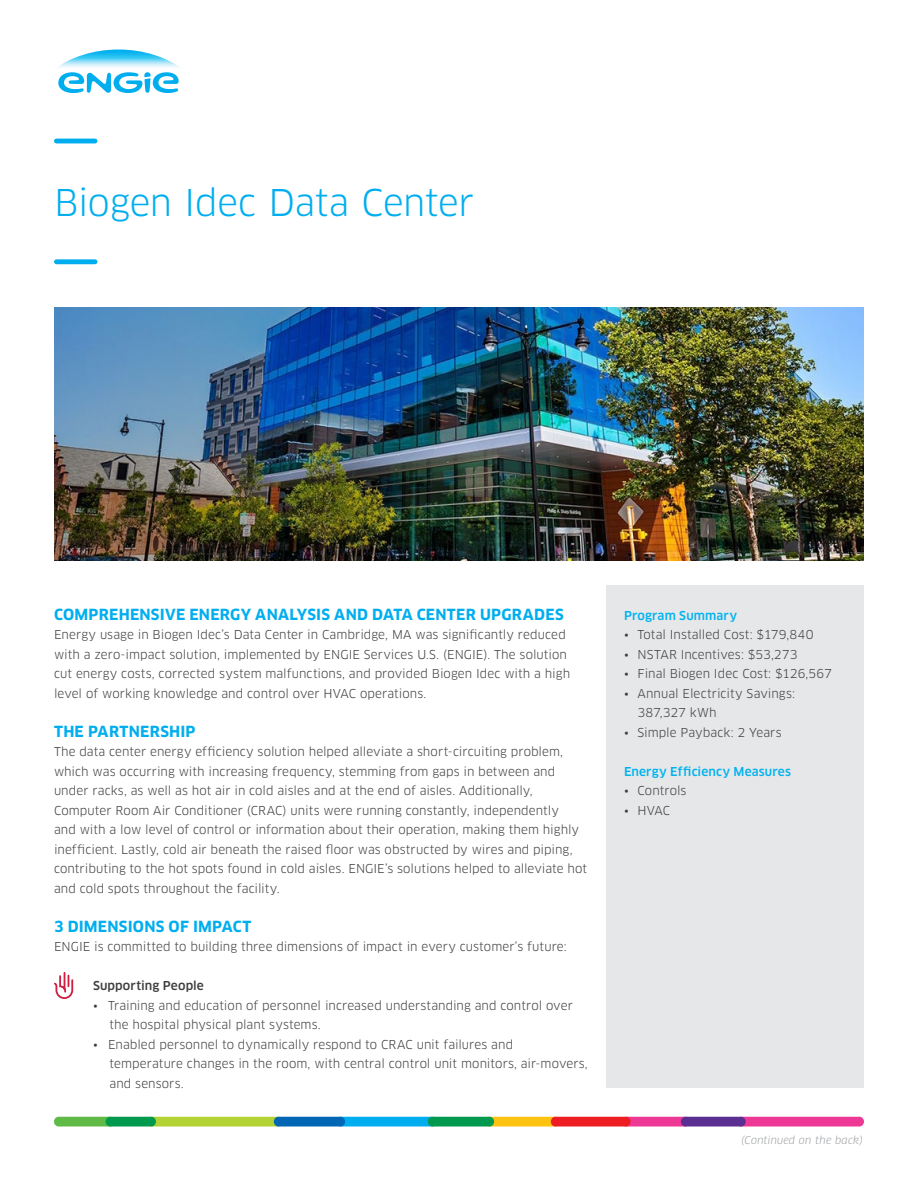
<style>
.page{position:relative;width:918px;height:1188px;background:#fff}
.page>*{position:absolute;margin:0;border:0;box-sizing:border-box;transform-origin:0 0}
.t1{font:36px "Clan OT";letter-spacing:-.015em;color:#00aeef}
.Body{font:700 15px "Clan OT";letter-spacing:.015em;color:#00aeef}
.Body-2{font:12px/19.5px "Clan OT";letter-spacing:.005em;color:#3e3e3f}
.t2{font:500 12px "Clan OT";letter-spacing:.01em;color:#00b3ef}
.Body-3{font:500 12px "Clan OT";letter-spacing:.01em;color:#3e3e3f}
.Footer_Date{font:italic 10.5px "Clan OT";letter-spacing:.015em;color:#939598}
</style>
<div class="page">
<svg style="left:58px;top:50px;width:121px;height:43px"></svg>
<img style="left:54px;top:308px;width:810px;height:253px">
<hr style="left:56px;top:139px;width:39px;height:4px;background:#00aeef">
<div style="left:56px;top:259px;width:39px;height:5px;background:#00aeef"></div>
<div style="left:606px;top:585px;width:258px;height:503px;background:#e6e7e9"></div>
<div style="left:736px;top:1117px;width:128px;height:9px;background:#ed3896;border-radius:5px"></div>
<div style="left:621px;top:1117px;width:69px;height:9px;background:#ed3896;border-radius:5px"></div>
<div style="left:485px;top:1117px;width:75px;height:9px;background:#fec210;border-radius:5px"></div>
<div style="left:551px;top:1117px;width:80px;height:9px;background:#ee1d23;border-radius:5px"></div>
<div style="left:336px;top:1117px;width:101px;height:9px;background:#00aeef;border-radius:5px"></div>
<div style="left:147px;top:1117px;width:136px;height:9px;background:#b3d234;border-radius:5px"></div>
<div style="left:54px;top:1117px;width:61px;height:9px;background:#60bb46;border-radius:5px"></div>
<div style="left:428px;top:1117px;width:66px;height:9px;background:#00994e;border-radius:5px"></div>
<div style="left:274px;top:1117px;width:71px;height:9px;background:#0166b3;border-radius:5px"></div>
<div style="left:106px;top:1117px;width:50px;height:9px;background:#00994e;border-radius:5px"></div>
<div style="left:681px;top:1117px;width:65px;height:9px;background:#5b2e91;border-radius:5px"></div>
<svg style="left:54px;top:972px;width:19px;height:27px"></svg>
<h1 class="t1" style="left:54px;top:181px;width:422px">Biogen Idec Data Center</h1>
<h2 class="Body" style="left:54px;top:605px;width:511px">COMPREHENSIVE ENERGY ANALYSIS AND DATA CENTER UPGRADES</h2>
<h2 class="Body-2" style="left:54px;top:625px;width:518px">Energy usage in Biogen Idec’s Data Center in Cambridge, MA was significantly reduced with a zero-impact solution, implemented by ENGIE Services U.S. (ENGIE). The solution cut energy costs, corrected system malfunctions, and provided Biogen Idec with a high level of working knowledge and control over HVAC operations.</h2>
<h2 class="Body" style="left:54px;top:722px;width:143px">THE PARTNERSHIP</h2>
<p class="Body-2" style="left:54px;top:742px;width:535px">The data center energy efficiency solution helped alleviate a short-circuiting problem, which was occurring with increasing frequency, stemming from gaps in between and under racks, as well as hot air in cold aisles and at the end of aisles. Additionally, Computer Room Air Conditioner (CRAC) units were running constantly, independently<br>and with a low level of control or information about their operation, making them highly inefficient. Lastly, cold air beneath the raised floor was obstructed by wires and piping, contributing to the hot spots found in cold aisles. ENGIE’s solutions helped to alleviate hot and cold spots throughout the facility.</p>
<p class="Body" style="left:54px;top:917px;width:199px">3 DIMENSIONS OF IMPACT</p>
<p class="Body-2" style="left:54px;top:937px;width:514px">ENGIE is committed to building three dimensions of impact in every customer’s future:</p>
<p class="Body-3" style="left:93px;top:979px;width:112px">Supporting People</p>
<p class="Body-2" style="left:110px;top:995px;width:465px;text-indent:-16px">• Training and education of personnel increased understanding and control over the hospital physical plant systems.</p>
<p class="Body-2" style="left:110px;top:1034px;width:480px;text-indent:-16px">• Enabled personnel to dynamically respond to CRAC unit failures and temperature changes in the room, with central control unit monitors, air-movers, and sensors.</p>
<h3 class="t2" style="left:624px;top:608px;width:115px">Program Summary</h3>
<p class="Body-2" style="left:624px;top:625px;width:191px">• Total Installed Cost: $179,840</p>
<p class="Body-2" style="left:624px;top:644px;width:175px">• NSTAR Incentives: $53,273</p>
<p class="Body-2" style="left:624px;top:664px;width:210px">• Final Biogen Idec Cost: $126,567</p>
<p class="Body-2" style="left:638px;top:683px;width:159px;text-indent:-14px">• Annual Electricity Savings:<br>387,327 kWh</p>
<p class="Body-2" style="left:624px;top:722px;width:159px">• Simple Payback: 2 Years</p>
<h3 class="t2" style="left:624px;top:764px;width:168px">Energy Efficiency Measures</h3>
<p class="Body-2" style="left:624px;top:781px;width:64px">• Controls</p>
<p class="Body-2" style="left:624px;top:800px;width:48px">• HVAC</p>
<p class="Footer_Date" style="left:741px;top:1134px;width:123px">(Continued on the back)</p>
</div>
